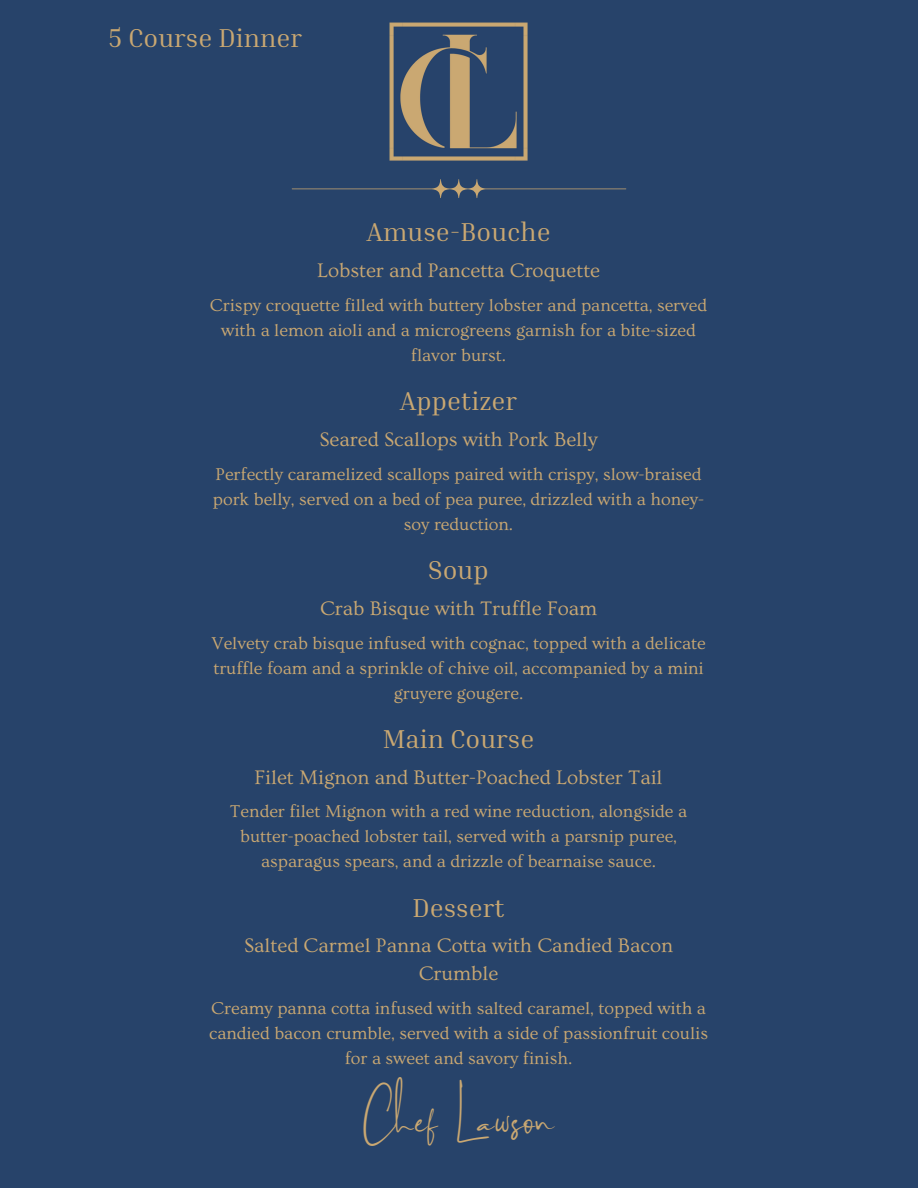
<style>
.page{position:relative;width:918px;height:1188px;background:#27436a}
.page>*{position:absolute;margin:0;border:0;box-sizing:border-box;transform-origin:0 0}
.t1{font:47.7px "Brilliant Signature 2";color:#caa872}
.t2{font:26.55px "Inria Serif";color:#caa872}
.t3{font:20.55px/27.9px "Ovo";color:#caa872;text-align:center}
.t4{font:18px/25px "Ovo";color:#caa872;text-align:center}
</style>
<div class="page">
<img style="left:390px;top:22px;width:138px;height:139px">
<svg style="left:292px;top:179px;width:334px;height:19px"></svg>
<h2 class="t2" style="left:109px;top:21px;width:195px">5 Course Dinner</h2>
<h2 class="t2" style="left:366px;top:216px;width:186px">Amuse-Bouche</h2>
<p class="t3" style="left:317px;top:257px;width:285px">Lobster and Pancetta Croquette</p>
<p class="t4" style="left:210px;top:293px;width:499px">Crispy croquette filled with buttery lobster and pancetta, served with a lemon aioli and a microgreens garnish for a bite-sized flavor burst.</p>
<h2 class="t2" style="left:400px;top:384px;width:119px">Appetizer</h2>
<h2 class="t3" style="left:319px;top:426px;width:280px">Seared Scallops with Pork Belly</h2>
<p class="t4" style="left:213px;top:462px;width:493px">Perfectly caramelized scallops paired with crispy, slow-braised pork belly, served on a bed of pea puree, drizzled with a honey&shy;soy reduction.</p>
<h2 class="t2" style="left:428px;top:553px;width:62px">Soup</h2>
<h2 class="t3" style="left:320px;top:595px;width:279px">Crab Bisque with Truffle Foam</h2>
<p class="t4" style="left:211px;top:631px;width:496px">Velvety crab bisque infused with cognac, topped with a delicate truffle foam and a sprinkle of chive oil, accompanied by a mini gruyere gougere.</p>
<h2 class="t2" style="left:383px;top:722px;width:153px">Main Course</h2>
<h2 class="t3" style="left:255px;top:763px;width:409px">Filet Mignon and Butter-Poached Lobster Tail</h2>
<p class="t4" style="left:230px;top:799px;width:459px">Tender filet Mignon with a red wine reduction, alongside a butter-poached lobster tail, served with a parsnip puree, asparagus spears, and a drizzle of bearnaise sauce.</p>
<h2 class="t2" style="left:412px;top:891px;width:94px">Dessert</h2>
<h2 class="t3" style="left:244px;top:932px;width:430px">Salted Carmel Panna Cotta with Candied Bacon<br>Crumble</h2>
<p class="t4" style="left:209px;top:996px;width:501px">Creamy panna cotta infused with salted caramel, topped with a candied bacon crumble, served with a side of passionfruit coulis for a sweet and savory finish.</p>
<h2 class="t1" style="left:363px;top:1096px;width:194px">Chef Lawson</h2>
</div>
